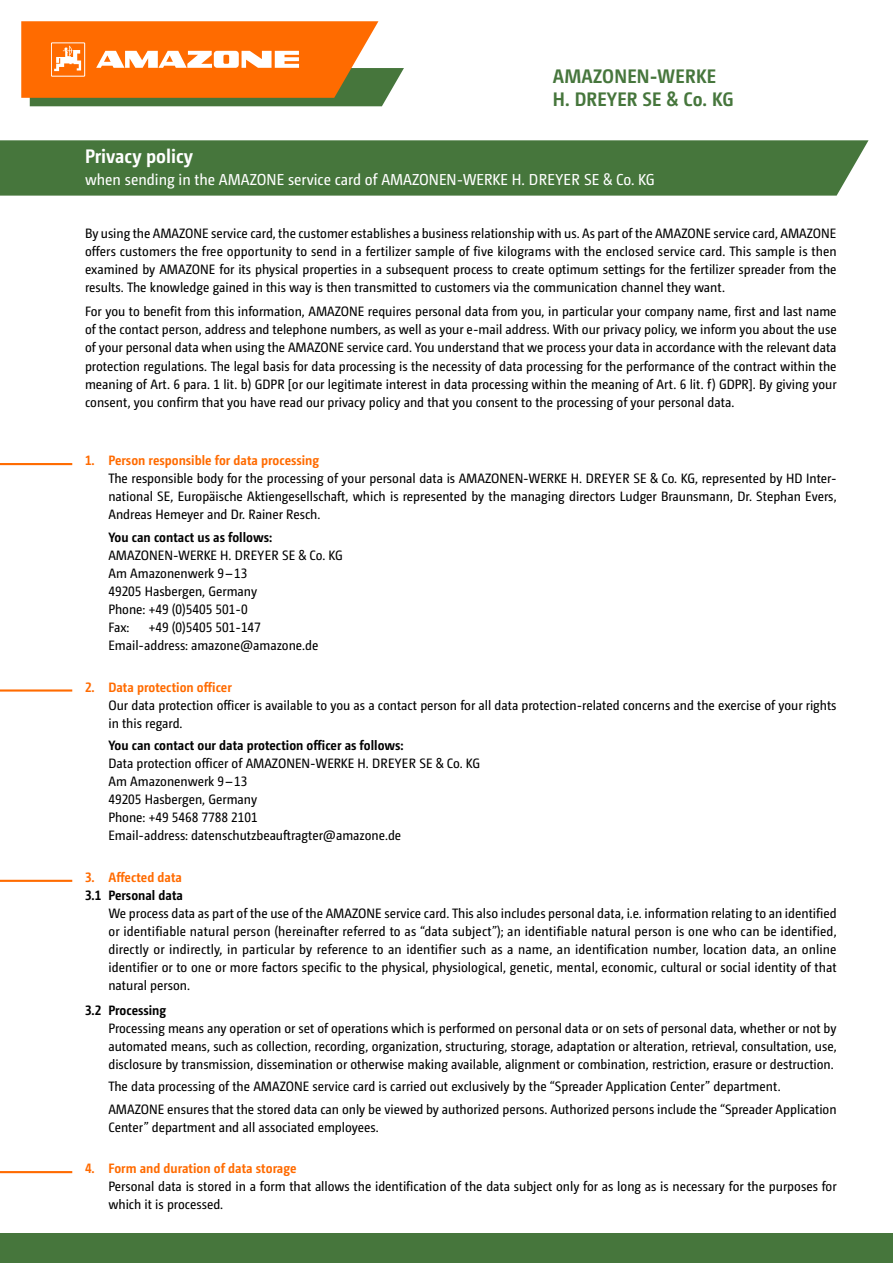
<style>
.page{position:relative;width:893px;height:1263px;background:#fff}
.page>*{position:absolute;margin:0;border:0;box-sizing:border-box;transform-origin:0 0}
.t1{font:700 19.5px/23.7px "Camingo Dos Pro S Cd";letter-spacing:.01em;color:#46763c}
.t2{font:700 19.5px "Camingo Dos Pro S Cd";color:#fff}
.t3{font:15.75px "Camingo Dos Pro S Cd";color:#fff}
.Absatzformat_1{font:13.5px/18px "Camingo Dos Pro S Cd";color:#000}
.t4{font:700 13.5px "Camingo Dos Pro S Cd";color:#ff6b00}
.Absatzformat_1-2{font:700 13.5px "Camingo Dos Pro S Cd";color:#000}
.s1{font-weight:700}
</style>
<div class="page">
<svg style="left:21px;top:21px;width:383px;height:85px;background:#e58431"></svg>
<div style="left:0;top:1233px;width:893px;height:30px;background:#46763c"></div>
<div style="left:0;top:140px;width:868px;height:56px;background:#46763c"></div>
<hr style="left:0;top:463px;width:72px;height:2px;background:#ff6b00">
<hr style="left:0;top:689px;width:72px;height:3px;background:#ff6b00">
<hr style="left:0;top:880px;width:72px;height:2px;background:#ff6b00">
<hr style="left:0;top:1171px;width:72px;height:2px;background:#ff6b00">
<p class="t1" style="left:553px;top:64px;width:182px">AMAZONEN-WERKE<br>H. DREYER SE &amp; Co. KG</p>
<p class="t2" style="left:85px;top:145px;width:110px">Privacy policy</p>
<p class="t3" style="left:85px;top:170px;width:571px">when sending in the AMAZONE service card of AMAZONEN-WERKE H. DREYER SE &amp; Co. KG</p>
<p class="Absatzformat_1" style="left:85px;top:224px;width:753px;text-align:justify">By using the AMAZONE service card, the customer establishes a business relationship with us. As part of the AMAZONE service card, AMAZONE offers customers the free opportunity to send in a fertilizer sample of five kilograms with the enclosed service card. This sample is then examined by AMAZONE for its physical properties in a subsequent process to create optimum settings for the fertilizer spreader from the results. The knowledge gained in this way is then transmitted to customers via the communication channel they want.</p>
<p class="Absatzformat_1" style="left:85px;top:303px;width:753px;text-align:justify">For you to benefit from this information, AMAZONE requires personal data from you, in particular your company name, first and last name of the contact person, address and telephone numbers, as well as your e-mail address. With our privacy policy, we inform you about the use of your personal data when using the AMAZONE service card. You understand that we process your data in accordance with the relevant data protection regulations. The legal basis for data processing is the necessity of data processing for the performance of the contract within the meaning of Art. 6 para. 1 lit. b) GDPR [or our legitimate interest in data processing within the meaning of Art. 6 lit. f) GDPR]. By giving your consent, you confirm that you have read our privacy policy and that you consent to the processing of your personal data.</p>
<p class="t4" style="left:85px;top:452px;width:236px">1. Person responsible for data processing</p>
<p class="Absatzformat_1" style="left:108px;top:469px;width:730px;text-align:justify">The responsible body for the processing of your personal data is AMAZONEN-WERKE H. DREYER SE &amp; Co. KG, represented by HD Inter&shy;national SE, Europäische Aktiengesellschaft, which is represented by the managing directors Ludger Braunsmann, Dr. Stephan Evers, Andreas Hemeyer and Dr. Rainer Resch.</p>
<p class="Absatzformat_1" style="left:108px;top:528px;width:236px"><span class="s1">You can contact us as follows:<br></span>AMAZONEN-WERKE H. DREYER SE &amp; Co. KG<br>Am Amazonenwerk 9 – 13<br>49205 Hasbergen, Germany<br>Phone: +49 (0)5405 501-0<br>Fax:</p>
<p class="Absatzformat_1" style="left:108px;top:618px;width:211px;text-indent:40px">+49 (0)5405 501-147<br>Email-address: amazone@amazone.de</p>
<p class="t4" style="left:85px;top:679px;width:148px">2. Data protection officer</p>
<p class="Absatzformat_1" style="left:108px;top:696px;width:730px">Our data protection officer is available to you as a contact person for all data protection-related concerns and the exercise of your rights in this regard.</p>
<p class="Absatzformat_1" style="left:108px;top:736px;width:373px"><span class="s1">You can contact our data protection officer as follows:<br></span>Data protection officer of AMAZONEN-WERKE H. DREYER SE &amp; Co. KG Am Amazonenwerk 9 – 13<br>49205 Hasbergen, Germany<br>Phone: +49 5468 7788 2101<br>Email-address: datenschutzbeauftragter@amazone.de</p>
<p class="t4" style="left:85px;top:869px;width:98px">3. Affected data</p>
<p class="Absatzformat_1-2" style="left:85px;top:887px;width:99px">3.1 Personal data</p>
<p class="Absatzformat_1" style="left:108px;top:904px;width:730px;text-align:justify">We process data as part of the use of the AMAZONE service card. This also includes personal data, i.e. information relating to an identified or identifiable natural person (hereinafter referred to as “data subject”); an identifiable natural person is one who can be identified, directly or indirectly, in particular by reference to an identifier such as a name, an identification number, location data, an online identifier or to one or more factors specific to the physical, physiological, genetic, mental, economic, cultural or social identity of that natural person.</p>
<p class="Absatzformat_1-2" style="left:85px;top:1002px;width:83px">3.2 Processing</p>
<p class="Absatzformat_1" style="left:108px;top:1019px;width:730px;text-align:justify">Processing means any operation or set of operations which is performed on personal data or on sets of personal data, whether or not by automated means, such as collection, recording, organization, structuring, storage, adaptation or alteration, retrieval, consultation, use, disclosure by transmission, dissemination or otherwise making available, alignment or combination, restriction, erasure or destruction.</p>
<p class="Absatzformat_1" style="left:108px;top:1077px;width:674px">The data processing of the AMAZONE service card is carried out exclusively by the “Spreader Application Center” department.</p>
<p class="Absatzformat_1" style="left:108px;top:1100px;width:730px">AMAZONE ensures that the stored data can only be viewed by authorized persons. Authorized persons include the “Spreader Application<br>Center” department and all associated employees.</p>
<p class="t4" style="left:85px;top:1160px;width:213px">4. Form and duration of data storage</p>
<p class="Absatzformat_1" style="left:108px;top:1177px;width:730px">Personal data is stored in a form that allows the identification of the data subject only for as long as is necessary for the purposes for which it is processed.</p>
</div>
